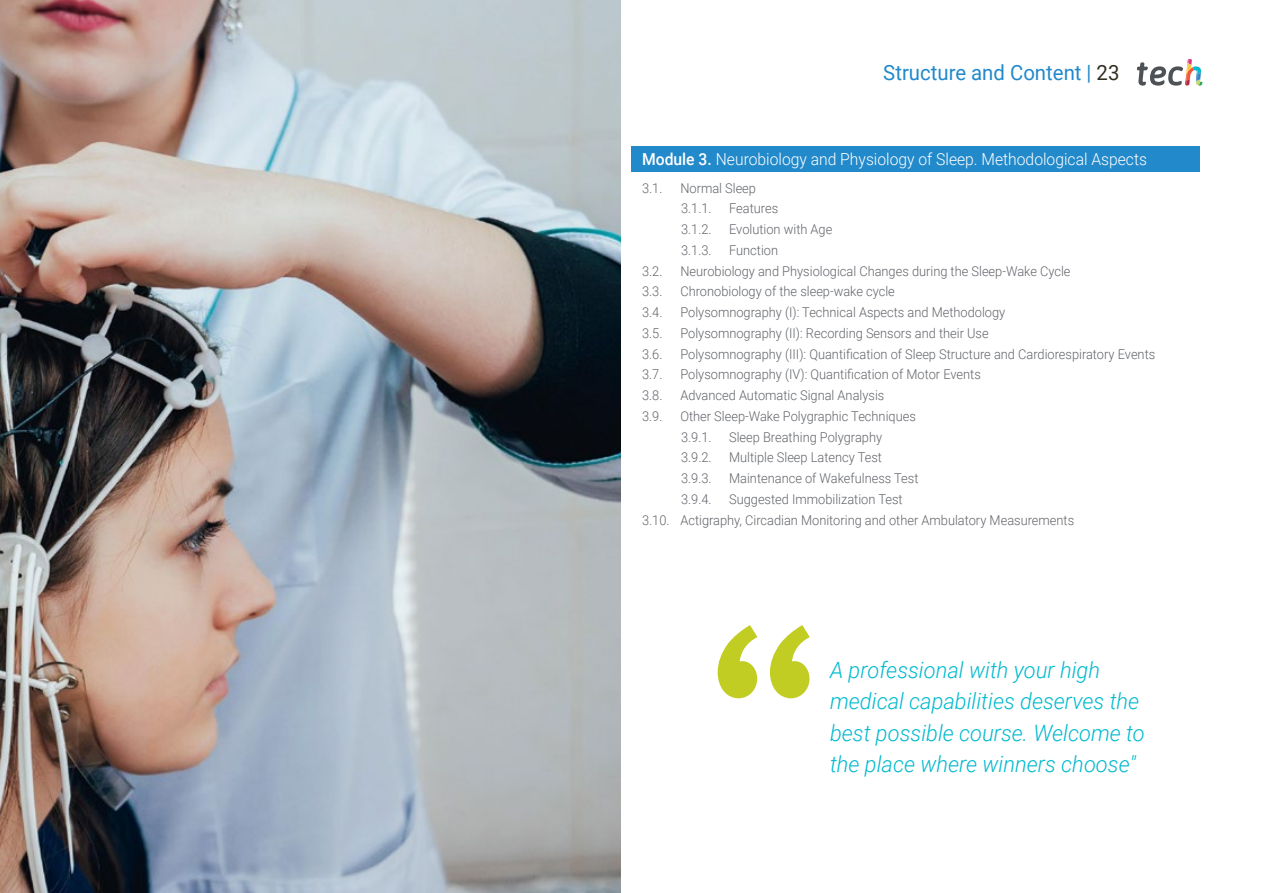
<style>
.page{position:relative;width:1263px;height:893px;background:#fff}
.page>*{position:absolute;margin:0;border:0;box-sizing:border-box;transform-origin:0 0}
.t1{font:italic 300 22.5px/31.5px "Roboto";color:#00bacf}
.t2{font:21px "Roboto";color:#2289ca}
.t3{font:300 16.5px "Roboto";color:#fff;scale:.95 1}
.t4{font:300 13.5px/20.7px "Roboto";color:#61646a;scale:.95 1}
.s1{color:#312e20}
.s2{font-weight:500}
</style>
<div class="page">
<svg style="left:1137px;top:59px;width:65px;height:27px"></svg>
<svg style="left:718px;top:625px;width:92px;height:73px"></svg>
<img style="left:0;top:0;width:621px;height:893px">
<div style="left:631px;top:147px;width:568px;height:25px;background:#2289ca"></div>
<h2 class="t2" style="left:883px;top:57px;width:238px">Structure and Content | <span class="s1">23</span></h2>
<p class="t3" style="left:642px;top:148px;width:533px"><span class="s2">Module 3.</span> Neurobiology and Physiology of Sleep. Methodological Aspects</p>
<p class="t4" style="left:642px;top:177px;width:23px">3.1.</p>
<p class="t4" style="left:680px;top:177px;width:81px">Normal Sleep<br>3.1.1.</p>
<p class="t4" style="left:729px;top:198px;width:53px">Features</p>
<p class="t4" style="left:681px;top:218px;width:34px">3.1.2.</p>
<p class="t4" style="left:729px;top:218px;width:110px">Evolution with Age</p>
<p class="t4" style="left:681px;top:239px;width:34px">3.1.3.</p>
<p class="t4" style="left:729px;top:239px;width:53px">Function</p>
<p class="t4" style="left:642px;top:260px;width:23px">3.2.</p>
<p class="t4" style="left:680px;top:260px;width:412px">Neurobiology and Physiological Changes during the Sleep-Wake Cycle</p>
<p class="t4" style="left:642px;top:281px;width:23px">3.3.</p>
<p class="t4" style="left:680px;top:281px;width:227px">Chronobiology of the sleep-wake cycle</p>
<p class="t4" style="left:642px;top:301px;width:23px">3.4.</p>
<p class="t4" style="left:680px;top:301px;width:344px">Polysomnography (I): Technical Aspects and Methodology</p>
<p class="t4" style="left:642px;top:322px;width:23px">3.5.</p>
<p class="t4" style="left:680px;top:322px;width:326px">Polysomnography (II): Recording Sensors and their Use</p>
<p class="t4" style="left:642px;top:343px;width:23px">3.6.</p>
<p class="t4" style="left:680px;top:343px;width:501px">Polysomnography (III): Quantification of Sleep Structure and Cardiorespiratory Events</p>
<p class="t4" style="left:642px;top:364px;width:23px">3.7.</p>
<p class="t4" style="left:680px;top:364px;width:318px">Polysomnography (IV): Quantification of Motor Events</p>
<p class="t4" style="left:642px;top:384px;width:23px">3.8.</p>
<p class="t4" style="left:680px;top:384px;width:216px">Advanced Automatic Signal Analysis</p>
<p class="t4" style="left:642px;top:405px;width:23px">3.9.</p>
<p class="t4" style="left:680px;top:405px;width:249px">Other Sleep-Wake Polygraphic Techniques<br>3.9.1.</p>
<p class="t4" style="left:729px;top:426px;width:163px">Sleep Breathing Polygraphy</p>
<p class="t4" style="left:681px;top:447px;width:34px">3.9.2.</p>
<p class="t4" style="left:729px;top:447px;width:162px">Multiple Sleep Latency Test</p>
<p class="t4" style="left:681px;top:467px;width:34px">3.9.3.</p>
<p class="t4" style="left:729px;top:467px;width:201px">Maintenance of Wakefulness Test</p>
<p class="t4" style="left:681px;top:488px;width:34px">3.9.4.</p>
<p class="t4" style="left:642px;top:488px;width:456px;text-indent:87px">Suggested Immobilization Test<br>3.10. Actigraphy, Circadian Monitoring and other Ambulatory Measurements</p>
<h1 class="t1" style="left:830px;top:653px;width:316px">A professional with your high medical capabilities deserves the best possible course. Welcome to the place where winners choose"</h1>
</div>
